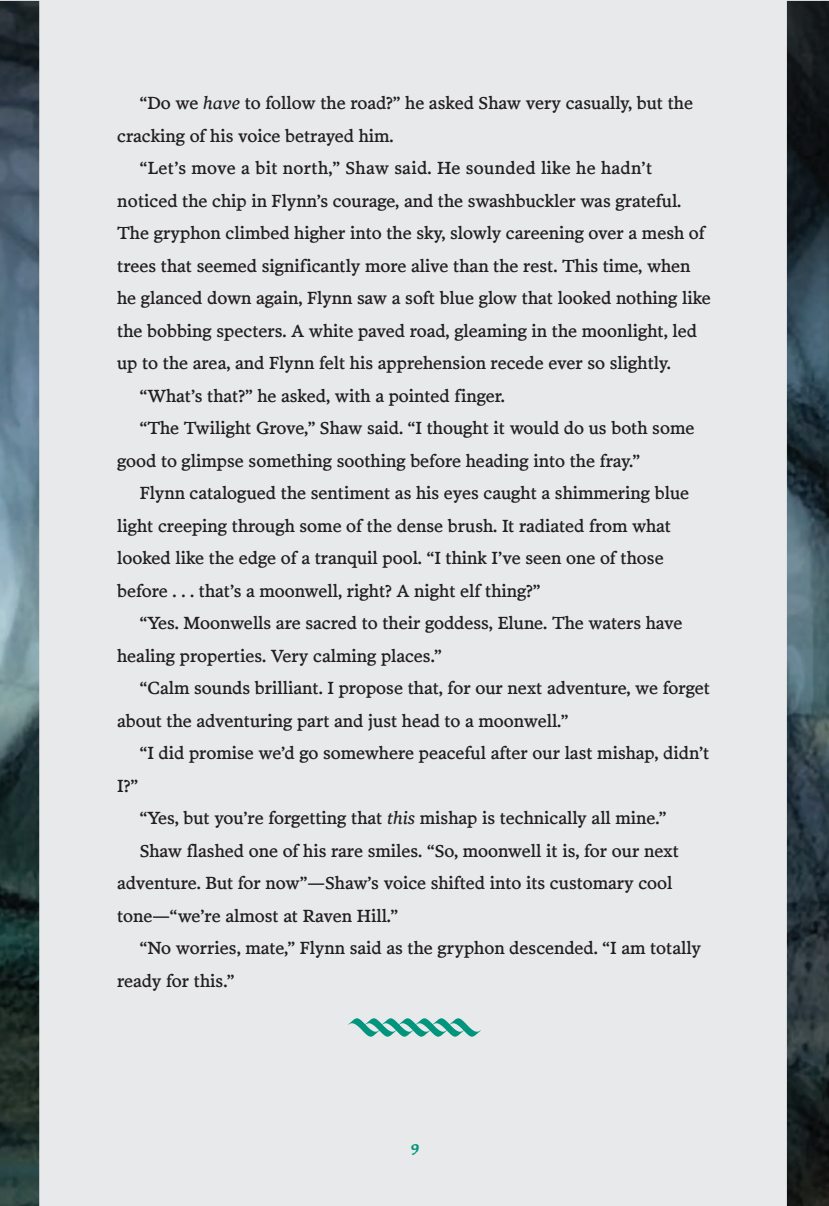
<style>
.page{position:relative;width:829px;height:1206px;background:#fff}
.page>*{position:absolute;margin:0;border:0;box-sizing:border-box;transform-origin:0 0}
.t1{font:55px "Osgard Swash Extras";color:#00957c}
.t2{font:17.75px "Poynter Text Roman Four";color:#231f20}
.t3{font:17.75px "Poynter Text Roman Four";letter-spacing:.02em;color:#231f20}
.t4{font:17.75px "Trattatello";color:#00957c}
.s1{font-family:"Poynter Text Italic Three"}
</style>
<div class="page">
<img style="left:0;top:1px;width:828px;height:1205px">
<p class="t2" style="left:139px;top:92px;width:554px">“Do we <span class="s1">have</span> to follow the road?” he asked Shaw very casually, but the</p>
<p class="t2" style="left:117px;top:124px;width:278px">cracking of his voice betrayed him.</p>
<p class="t3" style="left:139px;top:157px;width:513px">“Let’s move a bit north,” Shaw said. He sounded like he hadn’t</p>
<p class="t2" style="left:117px;top:189px;width:565px">noticed the chip in Flynn’s courage, and the swashbuckler was grateful.</p>
<p class="t2" style="left:117px;top:222px;width:588px">The gryphon climbed higher into the sky, slowly careening over a mesh of</p>
<p class="t2" style="left:117px;top:254px;width:574px">trees that seemed significantly more alive than the rest. This time, when</p>
<p class="t2" style="left:117px;top:287px;width:595px">he glanced down again, Flynn saw a soft blue glow that looked nothing like</p>
<p class="t2" style="left:117px;top:319px;width:581px">the bobbing specters. A white paved road, gleaming in the moonlight, led</p>
<p class="t2" style="left:117px;top:352px;width:555px">up to the area, and Flynn felt his apprehension recede ever so slightly.</p>
<p class="t2" style="left:139px;top:384px;width:366px">“What’s that?” he asked, with a pointed finger.</p>
<p class="t2" style="left:139px;top:417px;width:556px">“The Twilight Grove,” Shaw said. “I thought it would do us both some</p>
<p class="t2" style="left:117px;top:449px;width:524px">good to glimpse something soothing before heading into the fray.”</p>
<p class="t2" style="left:139px;top:482px;width:550px">Flynn catalogued the sentiment as his eyes caught a shimmering blue</p>
<p class="t2" style="left:117px;top:514px;width:555px">light creeping through some of the dense brush. It radiated from what</p>
<p class="t2" style="left:117px;top:547px;width:547px">looked like the edge of a tranquil pool. “I think I’ve seen one of those</p>
<p class="t2" style="left:117px;top:579px;width:424px">before . . . that’s a moonwell, right? A night elf thing?”</p>
<p class="t2" style="left:139px;top:612px;width:544px">“Yes. Moonwells are sacred to their goddess, Elune. The waters have</p>
<p class="t2" style="left:117px;top:644px;width:326px">healing properties. Very calming places.”</p>
<p class="t2" style="left:139px;top:677px;width:571px">“Calm sounds brilliant. I propose that, for our next adventure, we forget</p>
<p class="t2" style="left:117px;top:709px;width:452px">about the adventuring part and just head to a moonwell.”</p>
<p class="t2" style="left:139px;top:742px;width:571px">“I did promise we’d go somewhere peaceful after our last mishap, didn’t</p>
<p class="t2" style="left:117px;top:774px;width:22px">I?”</p>
<p class="t2" style="left:139px;top:807px;width:528px">“Yes, but you’re forgetting that <span class="s1">this</span> mishap is technically all mine.”</p>
<p class="t2" style="left:139px;top:839px;width:540px">Shaw flashed one of his rare smiles. “So, moonwell it is, for our next</p>
<p class="t2" style="left:117px;top:872px;width:556px">adventure. But for now”—Shaw’s voice shifted into its customary cool</p>
<p class="t2" style="left:117px;top:904px;width:282px">tone—“we’re almost at Raven Hill.”</p>
<p class="t2" style="left:139px;top:937px;width:562px">“No worries, mate,” Flynn said as the gryphon descended. “I am totally</p>
<p class="t2" style="left:117px;top:969px;width:119px">ready for this.”</p>
<h1 class="t1" style="left:345px;top:986px;width:140px">z</h1>
<p class="t4" style="left:411px;top:1138px;width:10px">9</p>
</div>
